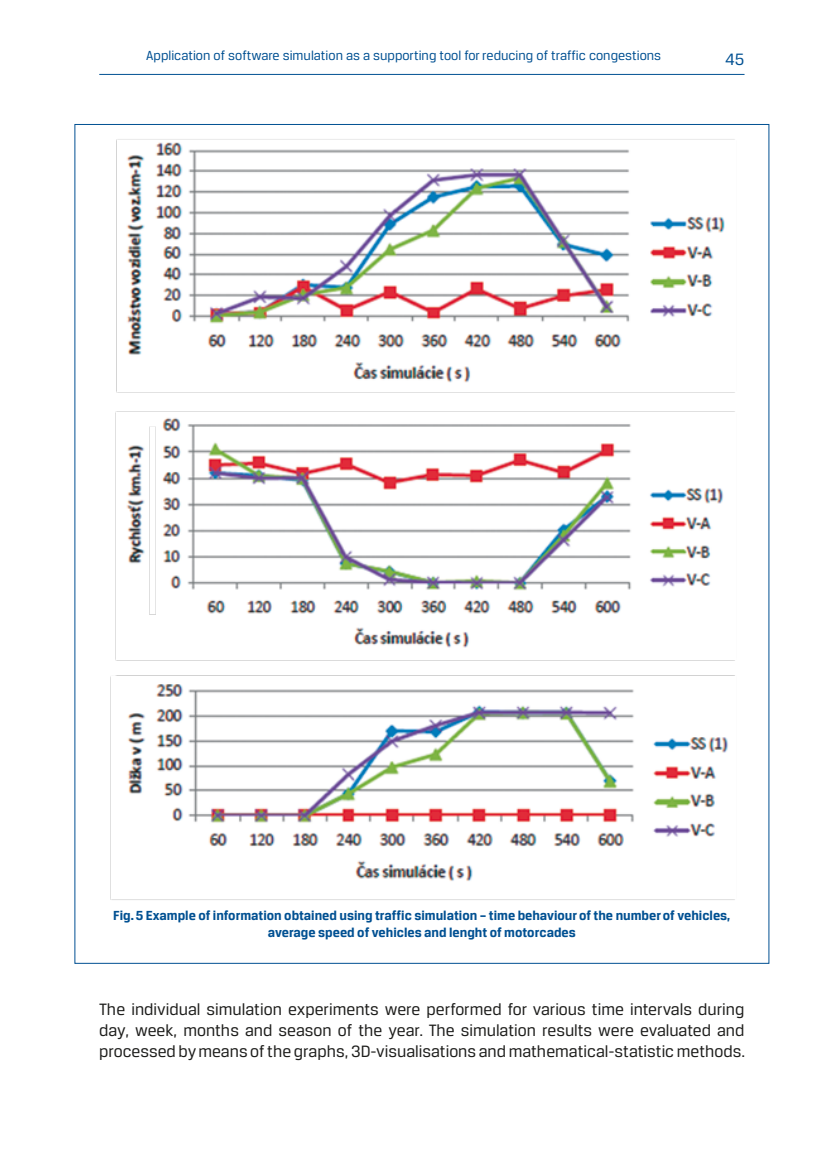
<style>
.page{position:relative;width:819px;height:1161px;background:#fff}
.page>*{position:absolute;margin:0;border:0;box-sizing:border-box;transform-origin:0 0}
.podstawowy_ang{font:17.5px/21px "Breuer Text";color:#1d1d1b;text-align:justify}
.t1{font:17.5px "Breuer Text";color:#005092}
.podst_ang{font:700 14px/16.8px "Breuer Text";color:#005092;text-align:center}
.t2{font:14px "Breuer Text";color:#005092}
</style>
<div class="page">
<hr style="left:99px;top:74px;width:645px;height:1px;background:#005092">
<img style="left:110px;top:139px;width:625px;height:761px">
<p class="t2" style="left:146px;top:48px;width:516px">Application of software simulation as a supporting tool for reducing of traffic congestions</p>
<p class="t1" style="left:725px;top:50px;width:21px">45</p>
<p class="podst_ang" style="left:113px;top:907px;width:618px">Fig. 5 Example of information obtained using traffic simulation – time behaviour of the number of vehicles, average speed of vehicles and lenght of motorcades</p>
<p class="podstawowy_ang" style="left:99px;top:999px;width:647px">The individual simulation experiments were performed for various time intervals during day, week, months and season of the year. The simulation results were evaluated and processed by means of the graphs, 3D-visualisations and mathematical-statistic methods.</p>
</div>
